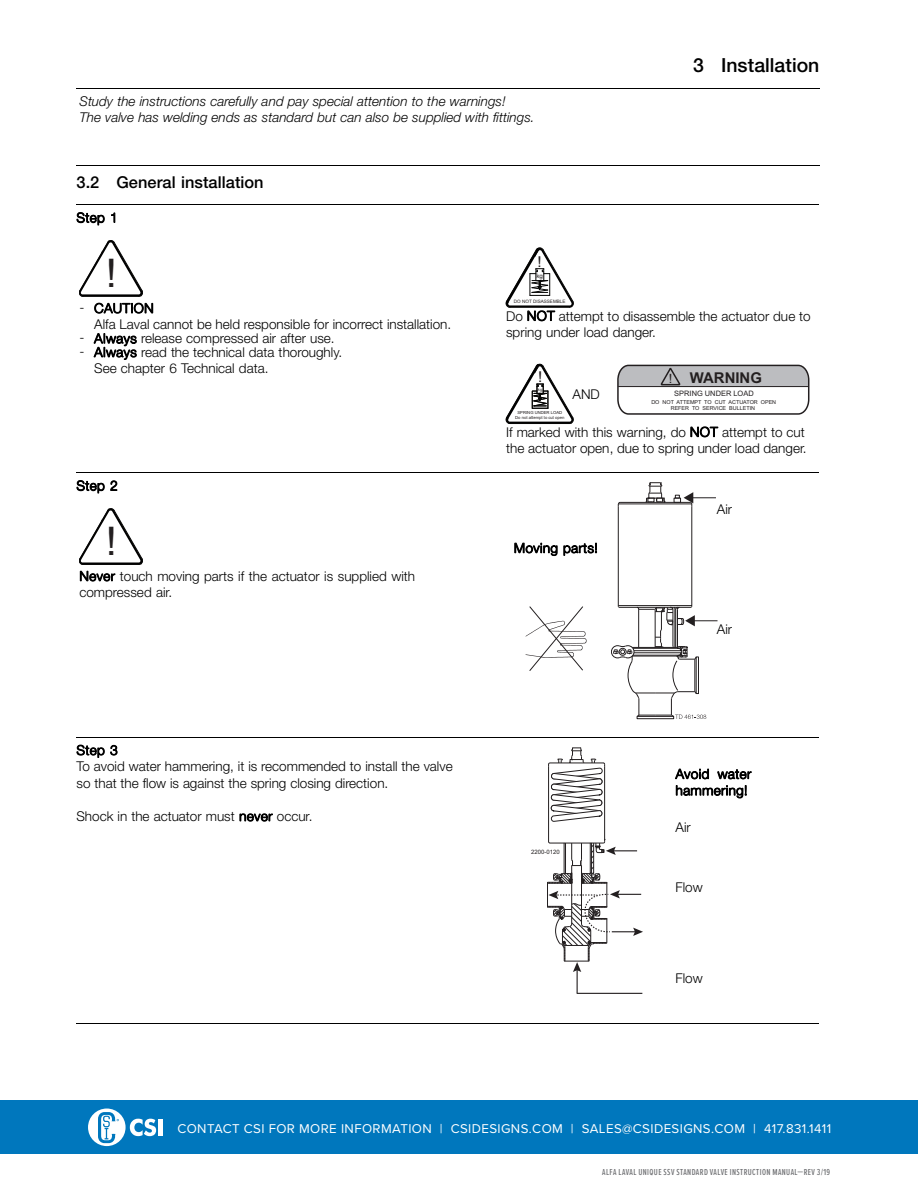
<style>
.page{position:relative;width:918px;height:1188px;background:#fff}
.page>*{position:absolute;margin:0;border:0;box-sizing:border-box;transform-origin:0 0}
.t1{font:39.45px "Arial";color:#231f20}
.t2{font:500 19.5px "Helvetica Neue";color:#000}
.t3{font:500 16.35px "Helvetica Neue";letter-spacing:.005em;color:#000}
.t4{font:15px "Arial";color:#231f20}
.t5{font:700 14.85px "Arial";color:#231f20}
.t6{font:300 13.5px/16.4px "Helvetica Neue";color:#000}
.t7{font:italic 300 13.5px/16.4px "Helvetica Neue";color:#000}
.t8{font:300 13.5px/16.5px "Helvetica Neue";letter-spacing:.03em;color:#000}
.t9{font:13.2px "Proxima Nova";letter-spacing:.03em;color:#fff}
.t10{font:12.75px "Arial";color:#231f20}
.t11{font:500 9px "Proxima Nova Ex Cn";letter-spacing:.045em;color:#6c6d70}
.t12{font:7.5px "Arial";color:#231f20}
.t13{font:6.3px "Arial";color:#231f20}
.t14{font:6px "Arial";color:#231f20}
.t15{font:5.4px/5.7px "Arial";color:#231f20;text-align:center}
.t16{font:4.65px "Arial";color:#231f20}
.t17{font:4.2px/5.1px "Arial";color:#231f20;text-align:center}
</style>
<div class="page">
<hr style="left:76px;top:88px;width:743px;height:1px;background:#000">
<hr style="left:76px;top:165px;width:743px;height:1px;background:#000">
<hr style="left:76px;top:204px;width:743px;height:1px;background:#000">
<svg style="left:79px;top:240px;width:64px;height:57px"></svg>
<svg style="left:506px;top:248px;width:68px;height:60px"></svg>
<svg style="left:506px;top:364px;width:68px;height:60px"></svg>
<svg style="left:617px;top:364px;width:193px;height:51px"></svg>
<hr style="left:618px;top:386px;width:190px;height:1px;background:#231f20">
<hr style="left:76px;top:472px;width:743px;height:1px;background:#000">
<svg style="left:79px;top:508px;width:64px;height:57px"></svg>
<img style="left:525px;top:631px;width:62px;height:25px">
<svg style="left:529px;top:606px;width:55px;height:65px"></svg>
<svg style="left:611px;top:482px;width:107px;height:237px"></svg>
<hr style="left:76px;top:737px;width:743px;height:1px;background:#000">
<svg style="left:547px;top:748px;width:96px;height:245px"></svg>
<hr style="left:577px;top:993px;width:65px;height:1px;background:#231f20">
<hr style="left:76px;top:1023px;width:743px;height:1px;background:#000">
<div style="left:0;top:1100px;width:918px;height:54px;background:#0077bd"></div>
<svg style="left:88px;top:1109px;width:68px;height:37px"></svg>
<hr style="left:158px;top:1119px;width:4px;height:17px;background:#fff">
<p class="t7" style="left:79px;top:93px;width:457px">Study the instructions carefully and pay special attention to the warnings!<br>The valve has welding ends as standard but can also be supplied with fittings.</p>
<p class="t2" style="left:693px;top:54px;width:128px">3 Installation</p>
<p class="t3" style="left:76px;top:173px;width:189px">3.2 General installation</p>
<p class="t6" style="left:76px;top:209px;width:43px">Step 1</p>
<p class="t1" style="left:106px;top:247px;width:12px">!</p>
<p class="t6" style="left:94px;top:300px;width:359px;text-indent:-15px">- CAUTION<br>Alfa Laval cannot be held responsible for incorrect installation.</p>
<p class="t6" style="left:79px;top:330px;width:257px">- Always release compressed air after use.</p>
<p class="t6" style="left:94px;top:344px;width:250px;text-indent:-15px">- Always read the technical data thoroughly.<br>See chapter 6 Technical data.</p>
<p class="t6" style="left:76px;top:477px;width:43px">Step 2</p>
<p class="t1" style="left:106px;top:515px;width:12px">!</p>
<p class="t6" style="left:79px;top:568px;width:337px">Never touch moving parts if the actuator is supplied with compressed air.</p>
<p class="t6" style="left:76px;top:742px;width:378px">Step 3<br>To avoid water hammering, it is recommended to install the valve so that the flow is against the spring closing direction.</p>
<p class="t6" style="left:76px;top:808px;width:237px">Shock in the actuator must never occur.</p>
<p class="t4" style="left:538px;top:251px;width:6px">!</p>
<p class="t13" style="left:536px;top:271px;width:8px">kg</p>
<p class="t16" style="left:514px;top:298px;width:53px">DO NOT DISASSEMBLE</p>
<p class="t6" style="left:506px;top:307px;width:306px">Do NOT attempt to disassemble the actuator due to spring under load danger.</p>
<p class="t4" style="left:538px;top:367px;width:6px">!</p>
<p class="t17" style="left:538px;top:387px;width:6px">kg</p>
<p class="t17" style="left:515px;top:410px;width:51px">SPRING UNDER LOAD<br>Do not attempt to cut open</p>
<p class="t6" style="left:573px;top:385px;width:29px">AND</p>
<p class="t5" style="left:690px;top:368px;width:74px">WARNING</p>
<p class="t12" style="left:674px;top:388px;width:81px">SPRING UNDER LOAD</p>
<p class="t15" style="left:651px;top:399px;width:126px">DO NOT ATTEMPT TO CUT ACTUATOR OPEN<br>REFER TO SERVICE BULLETIN</p>
<p class="t10" style="left:669px;top:370px;width:5px">!</p>
<p class="t6" style="left:506px;top:423px;width:302px">If marked with this warning, do NOT attempt to cut the actuator open, due to spring under load danger.</p>
<p class="t8" style="left:514px;top:539px;width:85px">Moving parts!</p>
<p class="t14" style="left:531px;top:848px;width:30px">2200-0120</p>
<p class="t6" style="left:717px;top:501px;width:17px">Air</p>
<p class="t6" style="left:717px;top:621px;width:17px">Air</p>
<p class="t8" style="left:676px;top:765px;width:77px">Avoid water hammering!</p>
<p class="t6" style="left:676px;top:818px;width:17px">Air</p>
<p class="t6" style="left:676px;top:878px;width:29px">Flow</p>
<p class="t6" style="left:676px;top:970px;width:29px">Flow</p>
<p class="t9" style="left:177px;top:1119px;width:655px">CONTACT CSI FOR MORE INFORMATION | CSIDESIGNS.COM | SALES@CSIDESIGNS.COM | 417.831.1411</p>
<p class="t11" style="left:602px;top:1165px;width:230px">ALFA LAVAL UNIQUE SSV STANDARD VALVE INSTRUCTION MANUAL—REV 3/19</p>
</div>
